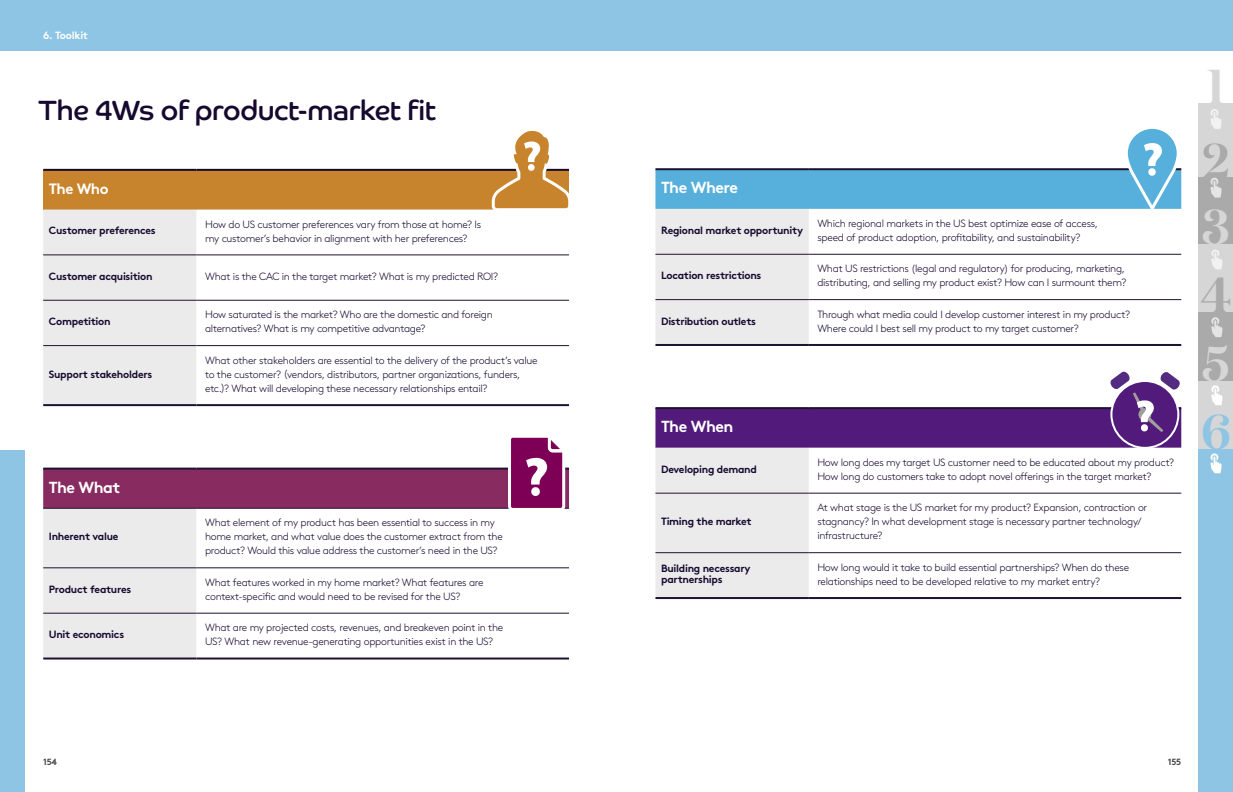
<style>
.page{position:relative;width:1233px;height:792px;background:#fff}
.page>*{position:absolute;margin:0;border:0;box-sizing:border-box;transform-origin:0 0}
.t1{font:600 48.8px "Domaine Display";color:#d6d6d6}
.t2{font:600 48.8px "Domaine Display";color:#aaa}
.t3{font:600 48.8px "Domaine Display";color:#8ec4e4}
.t4{font:28px "Co Headline";letter-spacing:-.01em;color:#16092f}
.t5{font:700 16px "Brown";letter-spacing:-.035em;color:#fff}
.t6{font:700 15px "Brown";letter-spacing:-.035em;color:#fff}
.t7{font:300 10.5px/14px "Brown";letter-spacing:-.025em;color:#16092f}
.t8{font:700 10.5px/11.5px "Brown";letter-spacing:-.025em;color:#16092f}
.t9{font:700 10.5px "Brown";letter-spacing:-.03em;color:#fff}
.t10{font:700 9px "Brown";letter-spacing:-.035em;color:#484848}
</style>
<div class="page">
<div style="left:0;top:0;width:1232px;height:792px;background:#8ec4e4"></div>
<div style="left:25px;top:51px;width:1207px;height:741px;background:#fff"></div>
<div style="left:0;top:51px;width:34px;height:398px;background:#fff"></div>
<div style="left:1198px;top:104px;width:34px;height:74px;background:#d6d6d6"></div>
<div style="left:1198px;top:178px;width:34px;height:66px;background:#aaa"></div>
<div style="left:1198px;top:244px;width:34px;height:69px;background:#d6d6d6"></div>
<div style="left:1198px;top:312px;width:34px;height:69px;background:#aaa"></div>
<div style="left:1198px;top:381px;width:34px;height:68px;background:#d6d6d6"></div>
<div style="left:1198px;top:449px;width:34px;height:343px;background:#8ec4e4"></div>
<svg style="left:1210px;top:109px;width:11px;height:20px"></svg>
<svg style="left:1211px;top:249px;width:11px;height:20px"></svg>
<svg style="left:1211px;top:317px;width:11px;height:20px"></svg>
<svg style="left:1211px;top:385px;width:11px;height:20px"></svg>
<svg style="left:1210px;top:453px;width:11px;height:20px"></svg>
<svg style="left:1210px;top:178px;width:11px;height:20px"></svg>
<div style="left:43px;top:170px;width:526px;height:40px;background:#c8842c"></div>
<div style="left:43px;top:210px;width:154px;height:194px;background:#ebebeb"></div>
<svg style="left:197px;top:254px;width:372px;height:93px"></svg>
<hr style="left:43px;top:255px;width:154px;height:1px;background:#1d1230">
<hr style="left:197px;top:255px;width:372px;height:1px;background:#1d1230">
<hr style="left:43px;top:300px;width:154px;height:1px;background:#1d1230">
<hr style="left:197px;top:300px;width:372px;height:1px;background:#1d1230">
<hr style="left:43px;top:345px;width:154px;height:1px;background:#1d1230">
<hr style="left:197px;top:345px;width:372px;height:1px;background:#1d1230">
<hr style="left:43px;top:169px;width:154px;height:2px;background:#16092f">
<hr style="left:197px;top:169px;width:372px;height:2px;background:#16092f">
<hr style="left:43px;top:404px;width:154px;height:2px;background:#1d1230">
<hr style="left:197px;top:404px;width:372px;height:2px;background:#1d1230">
<hr style="left:655px;top:344px;width:154px;height:2px;background:#1d1230">
<hr style="left:809px;top:344px;width:372px;height:2px;background:#1d1230">
<svg style="left:490px;top:130px;width:79px;height:80px"></svg>
<hr style="left:43px;top:658px;width:154px;height:2px;background:#1d1230">
<hr style="left:197px;top:658px;width:372px;height:2px;background:#1d1230">
<svg style="left:43px;top:437px;width:526px;height:222px"></svg>
<hr style="left:655px;top:597px;width:154px;height:2px;background:#1d1230">
<hr style="left:809px;top:597px;width:372px;height:2px;background:#1d1230">
<svg style="left:655px;top:128px;width:526px;height:217px"></svg>
<svg style="left:655px;top:371px;width:526px;height:227px"></svg>
<p class="t9" style="left:43px;top:27px;width:46px">6. Toolkit</p>
<h2 class="t4" style="left:39px;top:93px;width:399px">The 4Ws of product-market fit</h2>
<h3 class="t6" style="left:49px;top:177px;width:61px">The Who</h3>
<p class="t8" style="left:49px;top:224px;width:108px">Customer preferences</p>
<p class="t7" style="left:205px;top:216px;width:277px">How do US customer preferences vary from those at home? Is my customer’s behavior in alignment with her preferences?</p>
<p class="t8" style="left:49px;top:269px;width:105px">Customer acquisition</p>
<p class="t7" style="left:205px;top:269px;width:294px">What is the CAC in the target market? What is my predicted ROI?</p>
<p class="t8" style="left:49px;top:315px;width:63px">Competition</p>
<p class="t7" style="left:205px;top:307px;width:289px">How saturated is the market? Who are the domestic and foreign alternatives? What is my competitive advantage?</p>
<p class="t8" style="left:49px;top:367px;width:105px">Support stakeholders</p>
<p class="t7" style="left:205px;top:352px;width:334px">What other stakeholders are essential to the delivery of the product’s value to the customer? (vendors, distributors, partner organizations, funders, etc.)? What will developing these necessary relationships entail?</p>
<h3 class="t5" style="left:49px;top:474px;width:73px">The What</h3>
<p class="t8" style="left:49px;top:530px;width:71px">Inherent value</p>
<p class="t7" style="left:205px;top:515px;width:299px">What element of my product has been essential to success in my home market, and what value does the customer extract from the product? Would this value address the customer’s need in the US?</p>
<p class="t8" style="left:49px;top:582px;width:84px">Product features</p>
<p class="t7" style="left:205px;top:575px;width:280px">What features worked in my home market? What features are context-specific and would need to be revised for the US?</p>
<p class="t8" style="left:49px;top:628px;width:77px">Unit economics</p>
<p class="t7" style="left:205px;top:620px;width:300px">What are my projected costs, revenues, and breakeven point in the<br>US? What new revenue-generating opportunities exist in the US?</p>
<h3 class="t5" style="left:661px;top:175px;width:78px">The Where</h3>
<p class="t8" style="left:661px;top:223px;width:143px">Regional market opportunity</p>
<p class="t7" style="left:817px;top:216px;width:282px">Which regional markets in the US best optimize ease of access, speed of product adoption, profitability, and sustainability?</p>
<p class="t8" style="left:661px;top:269px;width:102px">Location restrictions</p>
<p class="t7" style="left:817px;top:261px;width:310px">What US restrictions (legal and regulatory) for producing, marketing, distributing, and selling my product exist? How can I surmount them?</p>
<p class="t8" style="left:661px;top:314px;width:96px">Distribution outlets</p>
<p class="t7" style="left:817px;top:306px;width:314px">Through what media could I develop customer interest in my product?<br>Where could I best sell my product to my target customer?</p>
<h3 class="t5" style="left:661px;top:414px;width:74px">The When</h3>
<p class="t8" style="left:661px;top:462px;width:97px">Developing demand</p>
<p class="t7" style="left:817px;top:455px;width:358px">How long does my target US customer need to be educated about my product?<br>How long do customers take to adopt novel offerings in the target market?</p>
<p class="t8" style="left:661px;top:515px;width:92px">Timing the market</p>
<p class="t7" style="left:817px;top:500px;width:331px">At what stage is the US market for my product? Expansion, contraction or stagnancy? In what development stage is necessary partner technology/ infrastructure?</p>
<p class="t8" style="left:661px;top:561px;width:91px">Building necessary partnerships</p>
<p class="t7" style="left:817px;top:559px;width:313px">How long would it take to build essential partnerships? When do these relationships need to be developed relative to my market entry?</p>
<h1 class="t1" style="left:1206px;top:55px;width:20px">1</h1>
<h1 class="t2" style="left:1202px;top:129px;width:29px">2</h1>
<h1 class="t1" style="left:1202px;top:195px;width:28px">3</h1>
<h1 class="t2" style="left:1200px;top:264px;width:32px">4</h1>
<h1 class="t1" style="left:1202px;top:332px;width:29px">5</h1>
<h1 class="t3" style="left:1201px;top:401px;width:31px">6</h1>
<p class="t10" style="left:43px;top:754px;width:15px">154</p>
<p class="t10" style="left:1167px;top:754px;width:15px">155</p>
</div>
